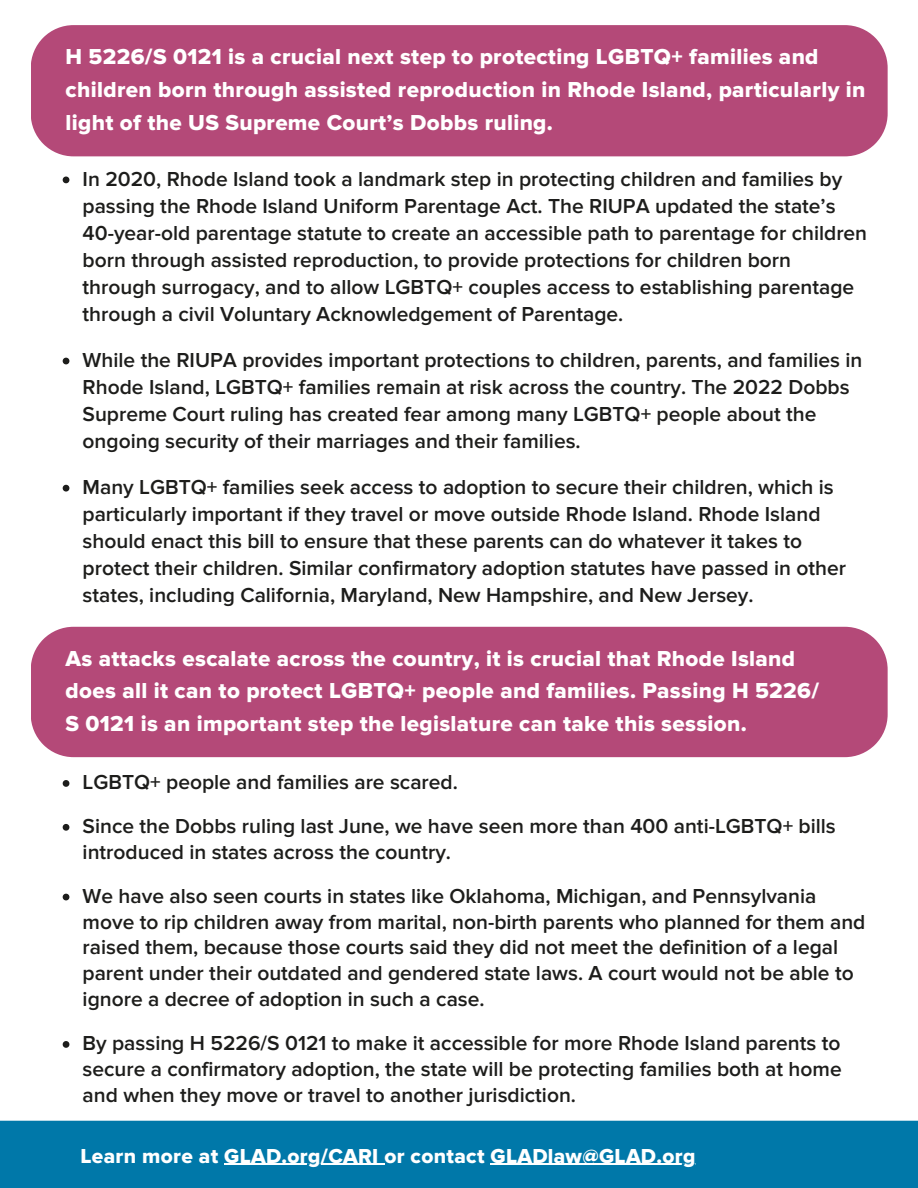
<style>
.page{position:relative;width:918px;height:1188px;background:#fff}
.page>*{position:absolute;margin:0;border:0;box-sizing:border-box;transform-origin:0 0}
.t1{font:22.5px/32.7px "Proxima Nova Extrabld";letter-spacing:.015em;color:#fff}
.t2{font:600 21px/27px "Proxima Nova";color:#1d1d1b}
.t3{font:21px "Proxima Nova Extrabld";letter-spacing:.015em;color:#fff}
</style>
<div class="page">
<div style="left:31px;top:25px;width:857px;height:131px;background:#b44978"></div>
<svg style="left:63px;top:177px;width:6px;height:6px"></svg>
<svg style="left:63px;top:358px;width:6px;height:6px"></svg>
<svg style="left:63px;top:485px;width:6px;height:7px"></svg>
<div style="left:31px;top:627px;width:857px;height:130px;background:#b44978"></div>
<svg style="left:63px;top:780px;width:6px;height:7px"></svg>
<svg style="left:63px;top:824px;width:6px;height:7px"></svg>
<svg style="left:63px;top:894px;width:6px;height:6px"></svg>
<svg style="left:63px;top:1041px;width:6px;height:7px"></svg>
<div style="left:0;top:1121px;width:918px;height:67px;background:#0078a9"></div>
<hr style="left:224px;top:1164px;width:160px;height:1px;background:#fff">
<hr style="left:491px;top:1164px;width:205px;height:1px;background:#fff">
<p class="t1" style="left:66px;top:41px;width:801px">H 5226/S 0121 is a crucial next step to protecting LGBTQ+ families and children born through assisted reproduction in Rhode Island, particularly in light of the US Supreme Court’s Dobbs ruling.</p>
<p class="t2" style="left:83px;top:165px;width:786px">In 2020, Rhode Island took a landmark step in protecting children and families by passing the Rhode Island Uniform Parentage Act. The RIUPA updated the state’s 40-year-old parentage statute to create an accessible path to parentage for children born through assisted reproduction, to provide protections for children born through surrogacy, and to allow LGBTQ+ couples access to establishing parentage through a civil Voluntary Acknowledgement of Parentage.</p>
<p class="t2" style="left:83px;top:347px;width:781px">While the RIUPA provides important protections to children, parents, and families in Rhode Island, LGBTQ+ families remain at risk across the country. The 2022 Dobbs Supreme Court ruling has created fear among many LGBTQ+ people about the ongoing security of their marriages and their families.</p>
<p class="t2" style="left:83px;top:474px;width:765px">Many LGBTQ+ families seek access to adoption to secure their children, which is particularly important if they travel or move outside Rhode Island. Rhode Island should enact this bill to ensure that these parents can do whatever it takes to protect their children. Similar confirmatory adoption statutes have passed in other states, including California, Maryland, New Hampshire, and New Jersey.</p>
<p class="t1" style="left:66px;top:642px;width:755px">As attacks escalate across the country, it is crucial that Rhode Island does all it can to protect LGBTQ+ people and families. Passing H 5226/<br>S 0121 is an important step the legislature can take this session.</p>
<p class="t2" style="left:83px;top:761px;width:755px;line-height:43.8px">LGBTQ+ people and families are scared.<br>Since the Dobbs ruling last June, we have seen more than 400 anti-LGBTQ+ bills</p>
<p class="t2" style="left:83px;top:830px;width:735px;line-height:43.8px">introduced in states across the country.<br>We have also seen courts in states like Oklahoma, Michigan, and Pennsylvania</p>
<p class="t2" style="left:83px;top:909px;width:784px;line-height:25.8px">move to rip children away from marital, non-birth parents who planned for them and raised them, because those courts said they did not meet the definition of a legal parent under their outdated and gendered state laws. A court would not be able to ignore a decree of adoption in such a case.</p>
<p class="t2" style="left:83px;top:1031px;width:761px;line-height:25.8px;text-align:justify">By passing H 5226/S 0121 to make it accessible for more Rhode Island parents to secure a confirmatory adoption, the state will be protecting families both at home and when they move or travel to another jurisdiction.</p>
<p class="t3" style="left:81px;top:1144px;width:616px">Learn more at GLAD.org/CARI or contact GLADlaw@GLAD.org</p>
</div>
